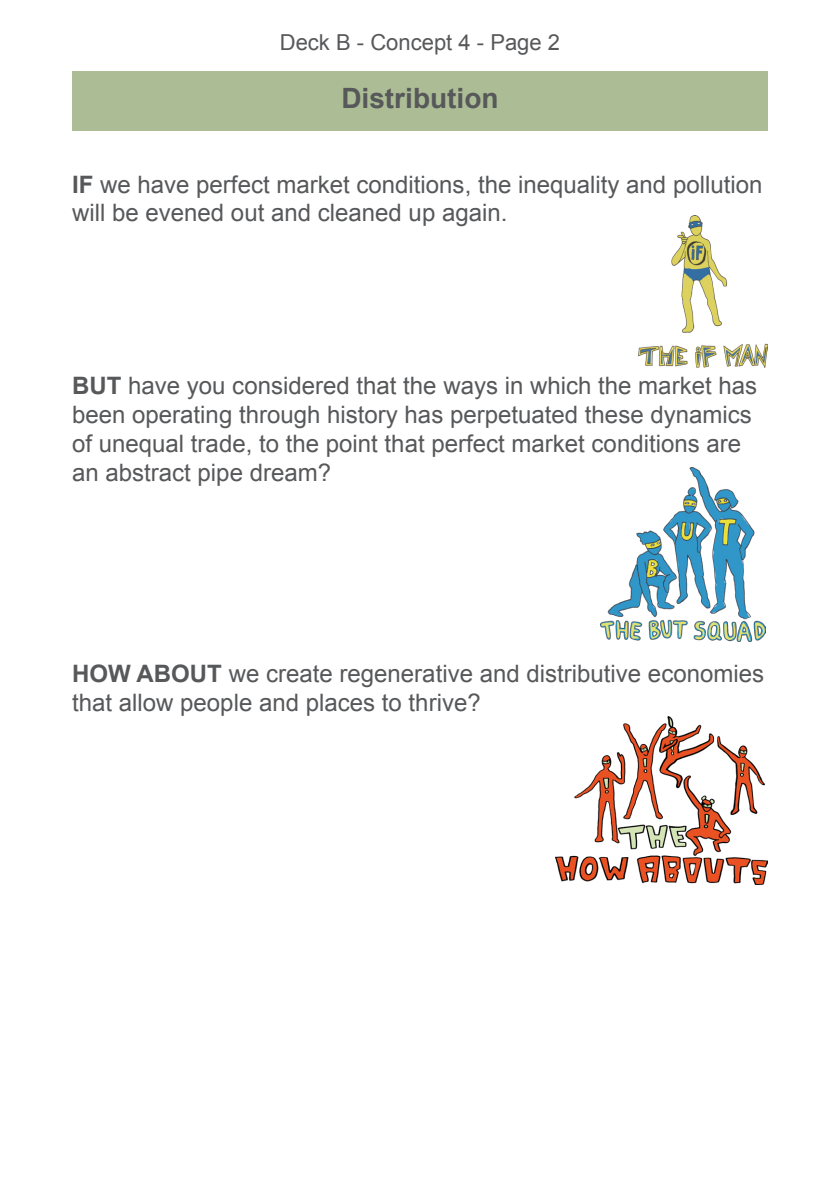
<style>
.page{position:relative;width:840px;height:1191px;background:#fff}
.page>*{position:absolute;margin:0;border:0;box-sizing:border-box;transform-origin:0 0}
.t1{font:700 28px "Arial";color:#57585a}
.t2{font:24px/28.8px "Arial";color:#57585a}
.t3{font:22px "Arial";color:#57585a}
.s1{font-weight:700}
</style>
<div class="page">
<div style="left:72px;top:71px;width:695px;height:59px;background:#acbd95"></div>
<img style="left:638px;top:215px;width:129px;height:152px">
<img style="left:600px;top:468px;width:165px;height:174px">
<img style="left:555px;top:716px;width:212px;height:168px">
<p class="t3" style="left:280px;top:30px;width:282px">Deck B - Concept 4 - Page 2</p>
<p class="t1" style="left:341px;top:83px;width:159px">Distribution</p>
<p class="t2" style="left:72px;top:170px;width:691px"><span class="s1">IF</span> we have perfect market conditions, the inequality and pollution will be evened out and cleaned up again.</p>
<p class="t2" style="left:72px;top:371px;width:686px"><span class="s1">BUT</span> have you considered that the ways in which the market has been operating through history has perpetuated these dynamics of unequal trade, to the point that perfect market conditions are an abstract pipe dream?</p>
<p class="t2" style="left:72px;top:659px;width:693px"><span class="s1">HOW ABOUT</span> we create regenerative and distributive economies that allow people and places to thrive?</p>
</div>
